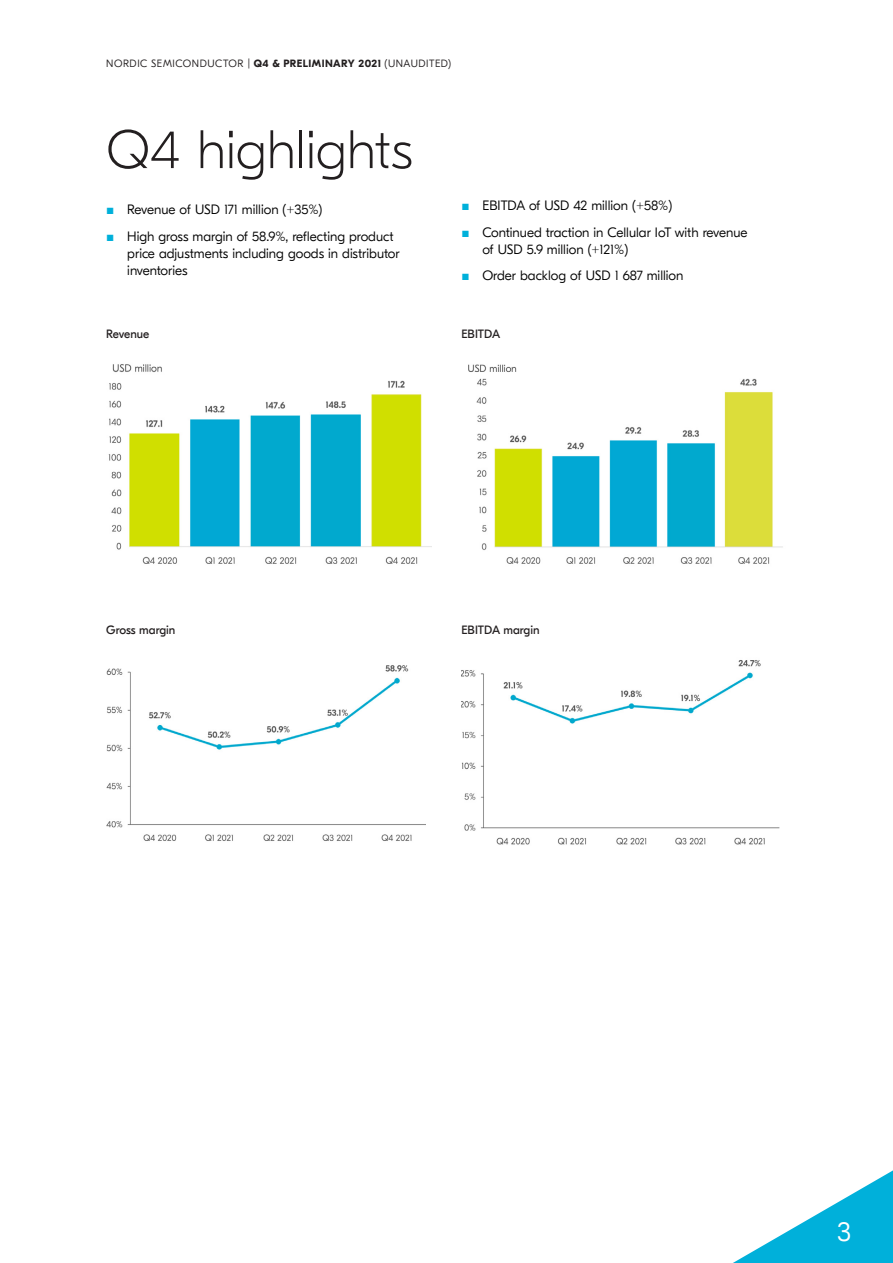
<style>
.page{position:relative;width:893px;height:1263px;background:#fff}
.page>*{position:absolute;margin:0;border:0;box-sizing:border-box;transform-origin:0 0}
.Header1{font:100 54px "GT Eesti Display";color:#231f20}
.t1{font:300 27px "GT Eesti Display";color:#fff}
.Bullets{font:300 13.5px/17.2px "GT Eesti Display";color:#000}
.Image_text{font:12px "GT Eesti Display";color:#231f20}
.t2{font:300 10.5px "GT Eesti Display";letter-spacing:.05em;color:#231f20}
.s1{font-weight:700}
.s2{font-family:"Arial";font-weight:700;color:#00b0da}
</style>
<div class="page">
<svg style="left:733px;top:1170px;width:160px;height:93px"></svg>
<img style="left:108px;top:364px;width:324px;height:200px">
<img style="left:106px;top:665px;width:320px;height:176px">
<img style="left:461px;top:660px;width:319px;height:185px">
<img style="left:468px;top:364px;width:315px;height:200px">
<p class="t2" style="left:106px;top:58px;width:346px">NORDIC SEMICONDUCTOR | <span class="s1">Q4 &amp; PRELIMINARY 2021</span> (UNAUDITED)</p>
<p class="Header1" style="left:106px;top:120px;width:308px">Q4 highlights</p>
<p class="Bullets" style="left:106px;top:201px;width:218px"><span class="s2">■</span> Revenue of USD 171 million (+35%)</p>
<p class="Bullets" style="left:127px;top:228px;width:274px;text-indent:-21px"><span class="s2">■</span> High gross margin of 58.9%, reflecting product price adjustments including goods in distributor inventories</p>
<p class="Bullets" style="left:461px;top:197px;width:212px"><span class="s2">■</span> EBITDA of USD 42 million (+58%)</p>
<p class="Bullets" style="left:482px;top:224px;width:267px;text-indent:-21px"><span class="s2">■</span> Continued traction in Cellular IoT with revenue of USD 5.9 million (+121%)</p>
<p class="Bullets" style="left:461px;top:267px;width:224px"><span class="s2">■</span> Order backlog of USD 1 687 million</p>
<p class="Image_text" style="left:106px;top:327px;width:45px">Revenue</p>
<p class="Image_text" style="left:461px;top:327px;width:40px">EBITDA</p>
<p class="Image_text" style="left:106px;top:624px;width:71px">Gross margin</p>
<p class="Image_text" style="left:461px;top:624px;width:80px">EBITDA margin</p>
<h2 class="t1" style="left:837px;top:1217px;width:16px">3</h2>
</div>
